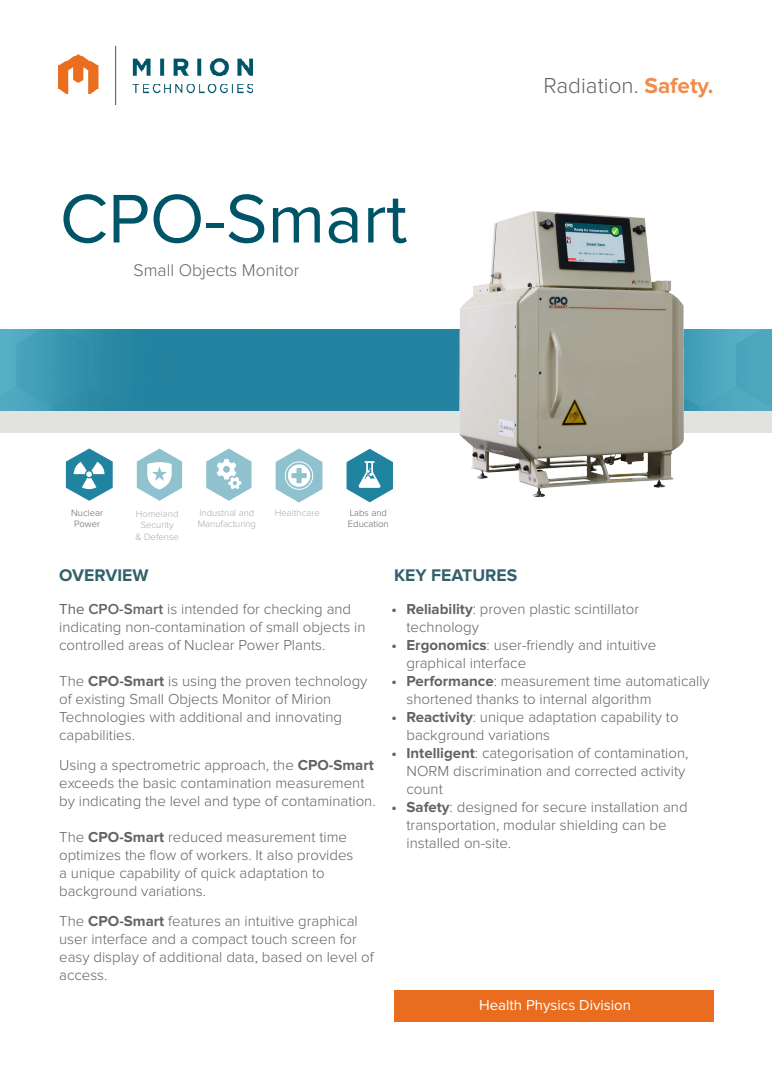
<style>
.page{position:relative;width:773px;height:1081px;background:#fff}
.page>*{position:absolute;margin:0;border:0;box-sizing:border-box;transform-origin:0 0}
.t1{font:71.25px "Proxima Nova";color:#005467}
.t2{font:300 22.5px "Proxima Nova";color:#636366}
.t3{font:700 17.5px "Proxima Nova";color:#34606b}
.t4{font:300 17.5px "Proxima Nova";color:#636366}
.t5{font:300 15px/18px "Proxima Nova";color:#636366}
.t6{font:15px "Proxima Nova";color:#fff}
.t7{font:300 9.5px/11.4px "Proxima Nova";color:#a8a9ad;text-align:center}
.t8{font:300 9.5px/11.4px "Proxima Nova";color:#636366}
.s1{font-weight:700;color:#ef8d4e}
.s2{font-weight:400}
.s3{font-weight:600}
.s4{font-weight:700}
</style>
<div class="page">
<svg style="left:346px;top:449px;width:47px;height:53px"></svg>
<svg style="left:275px;top:448px;width:47px;height:54px"></svg>
<svg style="left:206px;top:448px;width:45px;height:53px"></svg>
<svg style="left:137px;top:448px;width:45px;height:53px"></svg>
<svg style="left:66px;top:448px;width:47px;height:53px"></svg>
<img style="left:59px;top:47px;width:193px;height:57px">
<div style="left:0;top:411px;width:771px;height:22px;background:#e2e2e1"></div>
<img style="left:0;top:330px;width:771px;height:81px">
<div style="left:394px;top:990px;width:319px;height:32px;background:#ea6d1f"></div>
<img style="left:451px;top:211px;width:248px;height:286px">
<h1 class="t1" style="left:60px;top:186px;width:349px">CPO-Smart</h1>
<p class="t4" style="left:134px;top:262px;width:167px">Small Objects Monitor</p>
<p class="t8" style="left:71px;top:507px;width:33px;text-align:center">Nuclear<br>Power</p>
<p class="t7" style="left:135px;top:508px;width:45px">Homeland<br>Security<br>&amp; Defense</p>
<p class="t7" style="left:199px;top:507px;width:56px">Industrial and</p>
<p class="t7" style="left:275px;top:507px;width:46px">Healthcare</p>
<p class="t7" style="left:198px;top:519px;width:60px">Manufacturing</p>
<p class="t8" style="left:348px;top:507px;width:42px">Labs and<br>Education</p>
<h2 class="t2" style="left:543px;top:76px;width:172px">Radiation. <span class="s1">Safety.</span></h2>
<p class="t3" style="left:59px;top:567px;width:91px">OVERVIEW</p>
<p class="t5" style="left:59px;top:600px;width:308px"><span class="s2">The</span> <span class="s3">CPO-Smart</span> is intended for checking and indicating non-contamination of small objects in controlled areas of Nuclear Power Plants.</p>
<p class="t5" style="left:59px;top:672px;width:310px">The <span class="s4">CPO-Smart</span> is using the proven technology of existing Small Objects Monitor of Mirion Technologies with additional and innovating capabilities.</p>
<p class="t5" style="left:59px;top:756px;width:318px">Using a spectrometric approach, the <span class="s4">CPO-Smart </span>exceeds the basic contamination measurement by indicating the level and type of contamination.</p>
<p class="t5" style="left:59px;top:828px;width:296px">The <span class="s4">CPO-Smart</span> reduced measurement time optimizes the flow of workers. It also provides a unique capability of quick adaptation to background variations.</p>
<p class="t5" style="left:59px;top:912px;width:316px">The <span class="s4">CPO-Smart</span> features an intuitive graphical user interface and a compact touch screen for easy display of additional data, based on level of access.</p>
<p class="t3" style="left:394px;top:567px;width:125px">KEY FEATURES</p>
<p class="t5" style="left:406px;top:600px;width:234px;text-indent:-15px"><span class="s4">• Reliability</span>: proven plastic scintillator technology</p>
<p class="t5" style="left:406px;top:636px;width:251px;text-indent:-15px"><span class="s4">• Ergonomics</span>: user-friendly and intuitive graphical interface</p>
<p class="t5" style="left:406px;top:672px;width:305px;text-indent:-15px"><span class="s4">• Performance</span>: measurement time automatically shortened thanks to internal algorithm</p>
<p class="t5" style="left:406px;top:708px;width:273px;text-indent:-15px"><span class="s4">• Reactivity</span>: unique adaptation capability to background variations</p>
<p class="t5" style="left:406px;top:744px;width:283px;text-indent:-15px"><span class="s4">• Intelligent</span>: categorisation of contamination,<br>NORM discrimination and corrected activity count</p>
<p class="t5" style="left:406px;top:798px;width:282px;text-indent:-15px"><span class="s4">• Safety</span>: designed for secure installation and transportation, modular shielding can be installed on-site.</p>
<p class="t6" style="left:479px;top:998px;width:153px">Health Physics Division</p>
</div>
